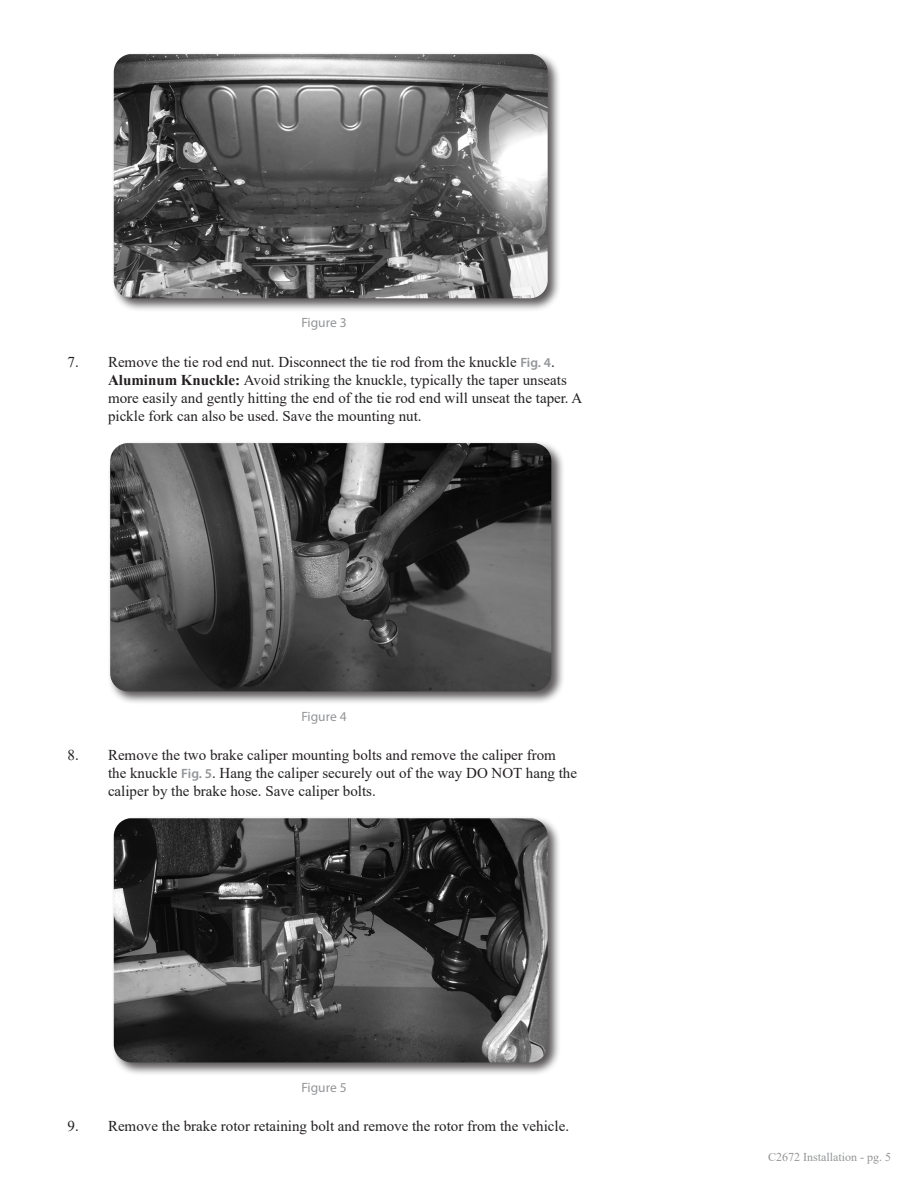
<style>
.page{position:relative;width:918px;height:1188px;background:#fff}
.page>*{position:absolute;margin:0;border:0;box-sizing:border-box;transform-origin:0 0}
.t1{font:15px/18px "Times New Roman";color:#231f20}
.t2{font:13.5px "Myriad Pro";color:#939598}
.t3{font:12px "Times New Roman";color:#939598}
.s1{font-family:"Myriad Pro";font-weight:600;font-size:13.5px;color:#939598}
.s2{font-weight:700}
</style>
<div class="page">
<div style="left:111px;top:52px;width:450px;height:260px;background:#231f20;opacity:.75"></div>
<img style="left:114px;top:54px;width:434px;height:244px">
<div style="left:107px;top:440px;width:458px;height:265px;background:#231f20;opacity:.75"></div>
<img style="left:110px;top:443px;width:441px;height:248px">
<div style="left:111px;top:816px;width:450px;height:260px;background:#231f20;opacity:.75"></div>
<img style="left:114px;top:818px;width:434px;height:244px">
<p class="t2" style="left:301px;top:315px;width:47px">Figure 3</p>
<p class="t1" style="left:108px;top:353px;width:476px;text-indent:-40px">7. Remove the tie rod end nut. Disconnect the tie rod from the knuckle <span class="s1">Fig. 4</span>.<br><span class="s2">Aluminum Knuckle:</span> Avoid striking the knuckle, typically the taper unseats more easily and gently hitting the end of the tie rod end will unseat the taper. A pickle fork can also be used. Save the mounting nut.</p>
<p class="t2" style="left:301px;top:708px;width:47px">Figure 4</p>
<p class="t1" style="left:108px;top:746px;width:471px;text-indent:-40px">8. Remove the two brake caliper mounting bolts and remove the caliper from the knuckle <span class="s1">Fig. 5</span>. Hang the caliper securely out of the way DO NOT hang the caliper by the brake hose. Save caliper bolts.</p>
<p class="t2" style="left:301px;top:1079px;width:47px">Figure 5</p>
<p class="t1" style="left:68px;top:1117px;width:503px">9. Remove the brake rotor retaining bolt and remove the rotor from the vehicle.</p>
<p class="t3" style="left:768px;top:1149px;width:124px">C2672 Installation - pg. 5</p>
</div>
